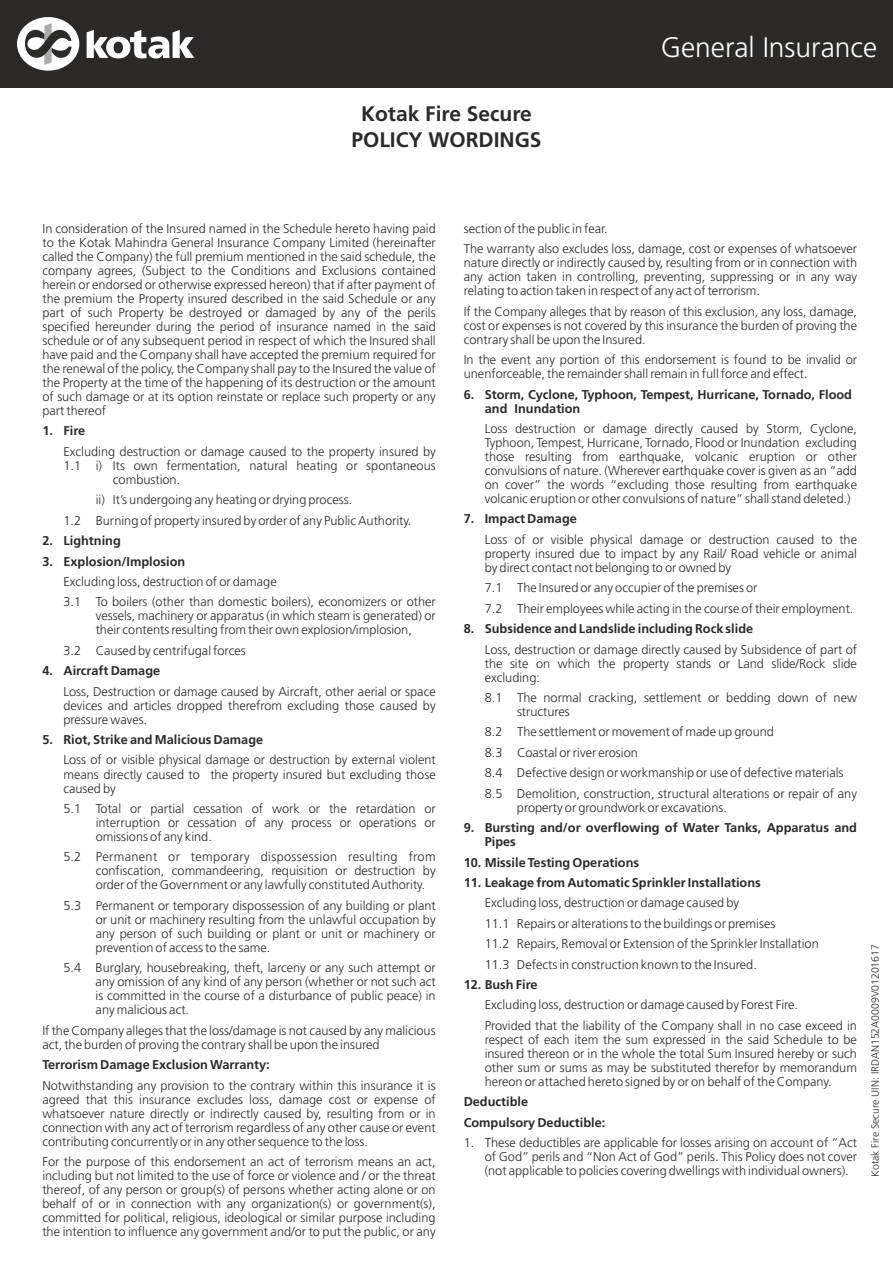
<style>
.page{position:relative;width:893px;height:1263px;background:#fff}
.page>*{position:absolute;margin:0;border:0;box-sizing:border-box;transform-origin:0 0}
.t1{font:300 28.2px "Frutiger";color:#fefefe}
.t2{font:700 21px/25.2px "Frutiger";color:#2b2a29;text-align:center}
.t3{font:300 12.75px/14px "Frutiger";color:#2b2a29;text-align:justify}
.t4{font:700 12.75px/14.1px "Frutiger";color:#2b2a29}
.t5{font:300 10.5px "Frutiger";color:#2b2a29}
</style>
<div class="page">
<div style="left:0;top:0;width:893px;height:88px;background:#2b2a29"></div>
<div style="left:17px;top:17px;width:62px;height:54px;background:#fefefe;border-radius:50%"></div>
<svg style="left:25px;top:23px;width:47px;height:42px"></svg>
<svg style="left:87px;top:30px;width:107px;height:29px"></svg>
<h2 class="t2" style="left:351px;top:104px;width:192px">Kotak Fire Secure<br>POLICY WORDINGS</h2>
<h1 class="t1" style="left:661px;top:36px;width:218px">General Insurance</h1>
<p class="t3" style="left:42px;top:223px;width:395px">In consideration of the Insured named in the Schedule hereto having paid to the Kotak Mahindra General Insurance Company Limited (hereinafter called the Company) the full premium mentioned in the said schedule, the company agrees, (Subject to the Conditions and Exclusions contained herein or endorsed or otherwise expressed hereon) that if after payment of the premium the Property insured described in the said Schedule or any part of such Property be destroyed or damaged by any of the perils specified hereunder during the period of insurance named in the said schedule or of any subsequent period in respect of which the Insured shall have paid and the Company shall have accepted the premium required for the renewal of the policy, the Company shall pay to the Insured the value of the Property at the time of the happening of its destruction or the amount of such damage or at its option reinstate or replace such property or any part thereof</p>
<p class="t4" style="left:42px;top:425px;width:44px">1. Fire</p>
<p class="t3" style="left:63px;top:446px;width:374px">Excluding destruction or damage caused to the property insured by</p>
<p class="t3" style="left:63px;top:460px;width:374px">1.1 i) Its own fermentation, natural heating or spontaneous</p>
<p class="t3" style="left:113px;top:474px;width:69px">combustion.</p>
<p class="t3" style="left:63px;top:491px;width:349px;line-height:20.4px;text-indent:32px">ii) It’s undergoing any heating or drying process.<br>1.2 Burning of property insured by order of any Public Authority.</p>
<p class="t4" style="left:42px;top:535px;width:80px">2. Lightning</p>
<p class="t4" style="left:42px;top:555px;width:144px">3. Explosion/Implosion</p>
<p class="t3" style="left:63px;top:573px;width:374px;line-height:20.4px">Excluding loss, destruction of or damage<br>3.1 To boilers (other than domestic boilers), economizers or other</p>
<p class="t3" style="left:96px;top:610px;width:342px">vessels, machinery or apparatus (in which steam is generated) or their contents resulting from their own explosion/implosion,</p>
<p class="t3" style="left:63px;top:645px;width:184px">3.2 Caused by centrifugal forces</p>
<p class="t4" style="left:42px;top:665px;width:119px">4. Aircraft Damage</p>
<p class="t3" style="left:63px;top:685px;width:374px">Loss, Destruction or damage caused by Aircraft, other aerial or space devices and articles dropped therefrom excluding those caused by pressure waves.</p>
<p class="t4" style="left:42px;top:734px;width:222px">5. Riot, Strike and Malicious Damage</p>
<p class="t3" style="left:63px;top:754px;width:374px">Loss of or visible physical damage or destruction by external violent means directly caused to the property insured but excluding those caused by</p>
<p class="t3" style="left:96px;top:803px;width:342px;text-indent:-32px">5.1 Total or partial cessation of work or the retardation or interruption or cessation of any process or operations or omissions of any kind.</p>
<p class="t3" style="left:96px;top:851px;width:342px;text-indent:-32px">5.2 Permanent or temporary dispossession resulting from confiscation, commandeering, requisition or destruction by order of the Government or any lawfully constituted Authority.</p>
<p class="t3" style="left:96px;top:900px;width:342px;text-indent:-32px">5.3 Permanent or temporary dispossession of any building or plant or unit or machinery resulting from the unlawful occupation by any person of such building or plant or unit or machinery or prevention of access to the same.</p>
<p class="t3" style="left:96px;top:962px;width:342px;text-indent:-32px">5.4 Burglary, housebreaking, theft, larceny or any such attempt or any omission of any kind of any person (whether or not such act is committed in the course of a disturbance of public peace) in any malicious act.</p>
<p class="t3" style="left:42px;top:1025px;width:395px">If the Company alleges that the loss/damage is not caused by any malicious act, the burden of proving the contrary shall be upon the insured</p>
<p class="t4" style="left:42px;top:1059px;width:229px">Terrorism Damage Exclusion Warranty:</p>
<p class="t3" style="left:42px;top:1079px;width:395px">Notwithstanding any provision to the contrary within this insurance it is agreed that this insurance excludes loss, damage cost or expense of whatsoever nature directly or indirectly caused by, resulting from or in connection with any act of terrorism regardless of any other cause or event contributing concurrently or in any other sequence to the loss.</p>
<p class="t3" style="left:42px;top:1156px;width:395px">For the purpose of this endorsement an act of terrorism means an act, including but not limited to the use of force or violence and / or the threat thereof, of any person or group(s) of persons whether acting alone or on behalf of or in connection with any organization(s) or government(s), committed for political, religious, ideological or similar purpose including the intention to influence any government and/or to put the public, or any</p>
<p class="t3" style="left:464px;top:219px;width:395px;line-height:20.4px">section of the public in fear.<br>The warranty also excludes loss, damage, cost or expenses of whatsoever</p>
<p class="t3" style="left:464px;top:257px;width:395px">nature directly or indirectly caused by, resulting from or in connection with any action taken in controlling, preventing, suppressing or in any way relating to action taken in respect of any act of terrorism.</p>
<p class="t3" style="left:464px;top:305px;width:395px">If the Company alleges that by reason of this exclusion, any loss, damage, cost or expenses is not covered by this insurance the burden of proving the contrary shall be upon the Insured.</p>
<p class="t3" style="left:464px;top:354px;width:395px">In the event any portion of this endorsement is found to be invalid or unenforceable, the remainder shall remain in full force and effect.</p>
<p class="t4" style="left:485px;top:388px;width:369px;text-indent:-21px">6. Storm, Cyclone, Typhoon, Tempest, Hurricane, Tornado, Flood and Inundation</p>
<p class="t3" style="left:485px;top:423px;width:374px">Loss destruction or damage directly caused by Storm, Cyclone, Typhoon, Tempest, Hurricane, Tornado, Flood or Inundation excluding those resulting from earthquake, volcanic eruption or other convulsions of nature. (Wherever earthquake cover is given as an “add on cover” the words “excluding those resulting from earthquake volcanic eruption or other convulsions of nature” shall stand deleted.)</p>
<p class="t4" style="left:464px;top:513px;width:115px">7. Impact Damage</p>
<p class="t3" style="left:485px;top:534px;width:374px">Loss of or visible physical damage or destruction caused to the property insured due to impact by any Rail/ Road vehicle or animal by direct contact not belonging to or owned by</p>
<p class="t3" style="left:485px;top:579px;width:370px;line-height:20.4px">7.1 The Insured or any occupier of the premises or<br>7.2 Their employees while acting in the course of their employment.</p>
<p class="t4" style="left:464px;top:623px;width:291px">8. Subsidence and Landslide including Rock slide</p>
<p class="t3" style="left:485px;top:643px;width:374px">Loss, destruction or damage directly caused by Subsidence of part of the site on which the property stands or Land slide/Rock slide excluding:</p>
<p class="t3" style="left:517px;top:692px;width:342px;text-indent:-32px">8.1 The normal cracking, settlement or bedding down of new structures</p>
<p class="t3" style="left:485px;top:723px;width:374px;line-height:20.4px;text-align:left">8.2 The settlement or movement of made up ground<br>8.3 Coastal or river erosion<br>8.4 Defective design or workmanship or use of defective materials 8.5 Demolition, construction, structural alterations or repair of any</p>
<p class="t3" style="left:517px;top:801px;width:211px">property or groundwork or excavations.</p>
<p class="t4" style="left:485px;top:822px;width:374px;text-indent:-21px">9. Bursting and/or overflowing of Water Tanks, Apparatus and<br>Pipes</p>
<p class="t4" style="left:464px;top:856px;width:177px">10. Missile Testing Operations</p>
<p class="t4" style="left:464px;top:877px;width:299px">11. Leakage from Automatic Sprinkler Installations</p>
<p class="t3" style="left:485px;top:894px;width:336px;line-height:20.4px;text-align:left">Excluding loss, destruction or damage caused by<br>11.1 Repairs or alterations to the buildings or premises<br>11.2 Repairs, Removal or Extension of the Sprinkler Installation 11.3 Defects in construction known to the Insured.</p>
<p class="t4" style="left:464px;top:979px;width:75px">12. Bush Fire</p>
<p class="t3" style="left:485px;top:996px;width:374px;line-height:20.4px">Excluding loss, destruction or damage caused by Forest Fire.<br>Provided that the liability of the Company shall in no case exceed in</p>
<p class="t3" style="left:485px;top:1033px;width:374px">respect of each item the sum expressed in the said Schedule to be insured thereon or in the whole the total Sum Insured hereby or such other sum or sums as may be substituted therefor by memorandum hereon or attached hereto signed by or on behalf of the Company.</p>
<p class="t4" style="left:464px;top:1093px;width:143px;line-height:20.4px">Deductible<br>Compulsory Deductible:</p>
<p class="t3" style="left:485px;top:1137px;width:374px;text-indent:-21px">1. These deductibles are applicable for losses arising on account of “Act of God” perils and “Non Act of God” perils. This Policy does not cover (not applicable to policies covering dwellings with individual owners).</p>
<p class="t5" style="left:871px;top:1177px;width:234px;rotate:-90deg">Kotak Fire Secure UIN: IRDAN152A0009V01201617</p>
</div>
